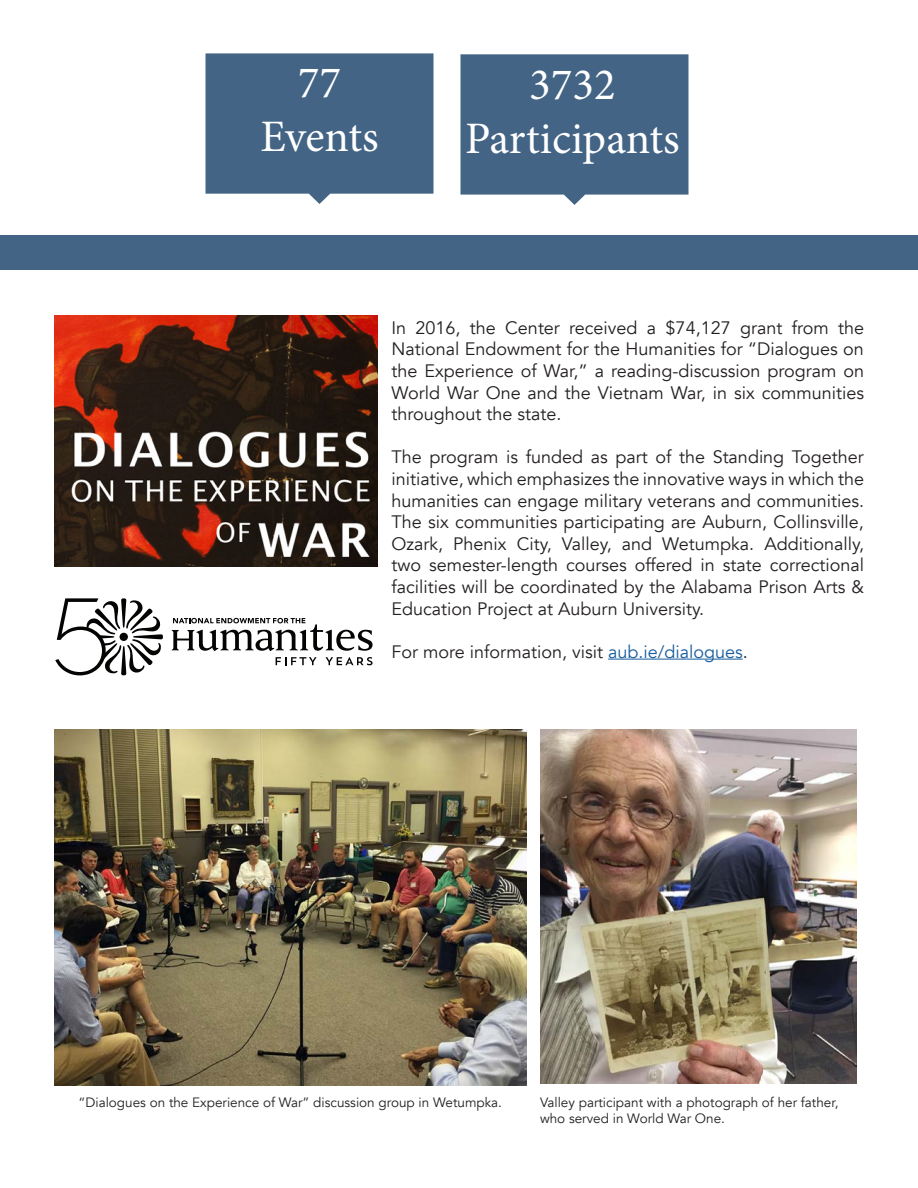
<style>
.page{position:relative;width:918px;height:1188px;background:#fff}
.page>*{position:absolute;margin:0;border:0;box-sizing:border-box;transform-origin:0 0}
.t1{font:45px "Minion Pro";color:#fff}
.t2{font:18px/21.6px "Avenir";color:#231f20;text-align:justify}
.t3{font:13.5px/16.2px "Avenir";color:#231f20}
.s1{color:#175d9e}
</style>
<div class="page">
<svg style="left:460px;top:54px;width:228px;height:151px;background:#516f8e"></svg>
<svg style="left:206px;top:53px;width:228px;height:151px;background:#4f6e8d"></svg>
<img style="left:54px;top:316px;width:323px;height:251px">
<hr style="left:608px;top:659px;width:135px;height:1px;background:#175d9e">
<img style="left:54px;top:729px;width:472px;height:356px">
<img style="left:540px;top:729px;width:317px;height:354px">
<div style="left:0;top:235px;width:918px;height:34px;background:#436485"></div>
<svg style="left:55px;top:598px;width:108px;height:77px"></svg>
<svg style="left:172px;top:618px;width:201px;height:33px"></svg>
<svg style="left:276px;top:657px;width:41px;height:8px"></svg>
<svg style="left:325px;top:657px;width:48px;height:8px"></svg>
<p class="t1" style="left:298px;top:52px;width:45px">77</p>
<p class="t1" style="left:260px;top:106px;width:120px">Events</p>
<p class="t1" style="left:529px;top:54px;width:88px">3732</p>
<p class="t1" style="left:465px;top:108px;width:216px">Participants</p>
<p class="t2" style="left:392px;top:317px;width:474px">In 2016, the Center received a $74,127 grant from the National Endowment for the Humanities for “Dialogues on the Experience of War,” a reading-discussion program on World War One and the Vietnam War, in six communities throughout the state.</p>
<p class="t2" style="left:392px;top:447px;width:474px">The program is funded as part of the Standing Together initiative, which emphasizes the innovative ways in which the humanities can engage military veterans and communities.<br>The six communities participating are Auburn, Collinsville, Ozark, Phenix City, Valley, and Wetumpka. Additionally, two semester-length courses offered in state correctional facilities will be coordinated by the Alabama Prison Arts &amp; Education Project at Auburn University.</p>
<p class="t2" style="left:392px;top:641px;width:358px">For more information, visit <span class="s1">aub.ie/dialogues</span>.</p>
<p class="t3" style="left:78px;top:1094px;width:425px">“Dialogues on the Experience of War” discussion group in Wetumpka.</p>
<p class="t3" style="left:540px;top:1094px;width:300px">Valley participant with a photograph of her father, who served in World War One.</p>
</div>
